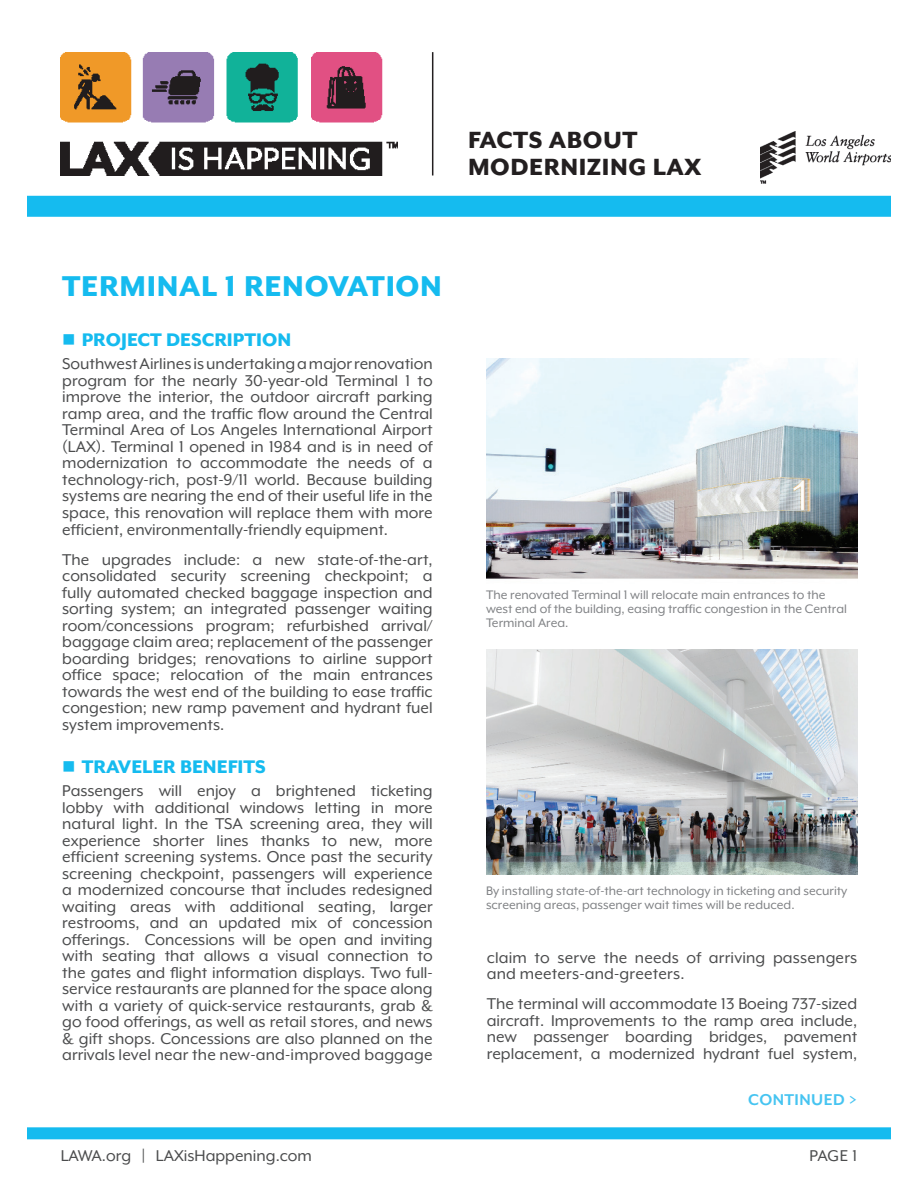
<style>
.page{position:relative;width:918px;height:1188px;background:#fff}
.page>*{position:absolute;margin:0;border:0;box-sizing:border-box;transform-origin:0 0}
.t1{font:800 33px "Mr Eaves XL Mod OT";letter-spacing:.02em;color:#15bbef}
.t2{font:800 27px/27px "Mr Eaves XL Mod OT";letter-spacing:.02em;color:#231f20}
.t3{font:800 21px "Mr Eaves XL Mod OT";color:#15bbef}
.t4{font:18px/16.5px "Mr Eaves XL Mod OT";color:#4b4c4d;text-align:justify}
.t5{font:700 18px "Mr Eaves XL Mod OT";letter-spacing:.025em;color:#46c4f1}
.t6{font:14.25px/14.2px "Mr Eaves XL Mod OT";color:#808285}
</style>
<div class="page">
<div style="left:27px;top:1127px;width:864px;height:12px;background:#15bbef"></div>
<hr style="left:432px;top:52px;width:1px;height:123px;background:#231f20">
<img style="left:760px;top:132px;width:131px;height:51px">
<div style="left:27px;top:196px;width:864px;height:21px;background:#15bbef"></div>
<img style="left:61px;top:52px;width:336px;height:124px">
<img style="left:486px;top:650px;width:371px;height:225px">
<img style="left:486px;top:359px;width:371px;height:220px">
<h2 class="t2" style="left:468px;top:127px;width:235px">FACTS ABOUT<br>MODERNIZING LAX</h2>
<h1 class="t1" style="left:62px;top:270px;width:381px">TERMINAL 1 RENOVATION</h1>
<p class="t3" style="left:62px;top:329px;width:231px">■ PROJECT DESCRIPTION</p>
<p class="t4" style="left:62px;top:356px;width:372px">Southwest Airlines is undertaking a major renovation program for the nearly 30-year-old Terminal 1 to improve the interior, the outdoor aircraft parking ramp area, and the traffic flow around the Central Terminal Area of Los Angeles International Airport (LAX). Terminal 1 opened in 1984 and is in need of modernization to accommodate the needs of a technology-rich, post-9/11 world. Because building systems are nearing the end of their useful life in the space, this renovation will replace them with more efficient, environmentally-friendly equipment.</p>
<p class="t4" style="left:62px;top:551px;width:372px">The upgrades include: a new state-of-the-art, consolidated security screening checkpoint; a fully automated checked baggage inspection and sorting system; an integrated passenger waiting room/concessions program; refurbished arrival/ baggage claim area; replacement of the passenger boarding bridges; renovations to airline support office space; relocation of the main entrances towards the west end of the building to ease traffic congestion; new ramp pavement and hydrant fuel system improvements.</p>
<p class="t3" style="left:62px;top:756px;width:205px">■ TRAVELER BENEFITS</p>
<p class="t4" style="left:62px;top:783px;width:372px">Passengers will enjoy a brightened ticketing lobby with additional windows letting in more natural light. In the TSA screening area, they will experience shorter lines thanks to new, more efficient screening systems. Once past the security screening checkpoint, passengers will experience a modernized concourse that includes redesigned waiting areas with additional seating, larger restrooms, and an updated mix of concession offerings. Concessions will be open and inviting with seating that allows a visual connection to the gates and flight information displays. Two full&shy;service restaurants are planned for the space along with a variety of quick-service restaurants, grab &amp; go food offerings, as well as retail stores, and news &amp; gift shops. Concessions are also planned on the arrivals level near the new-and-improved baggage</p>
<p class="t4" style="left:61px;top:1147px;width:253px">LAWA.org | LAXisHappening.com</p>
<p class="t6" style="left:486px;top:587px;width:362px">The renovated Terminal 1 will relocate main entrances to the west end of the building, easing traffic congestion in the Central<br>Terminal Area.</p>
<p class="t6" style="left:486px;top:884px;width:363px">By installing state-of-the-art technology in ticketing and security screening areas, passenger wait times will be reduced.</p>
<p class="t4" style="left:487px;top:949px;width:372px">claim to serve the needs of arriving passengers and meeters-and-greeters.</p>
<p class="t4" style="left:487px;top:996px;width:372px">The terminal will accommodate 13 Boeing 737-sized aircraft. Improvements to the ramp area include, new passenger boarding bridges, pavement replacement, a modernized hydrant fuel system,</p>
<p class="t5" style="left:748px;top:1090px;width:110px">CONTINUED &gt;</p>
<p class="t4" style="left:809px;top:1147px;width:49px">PAGE 1</p>
</div>
